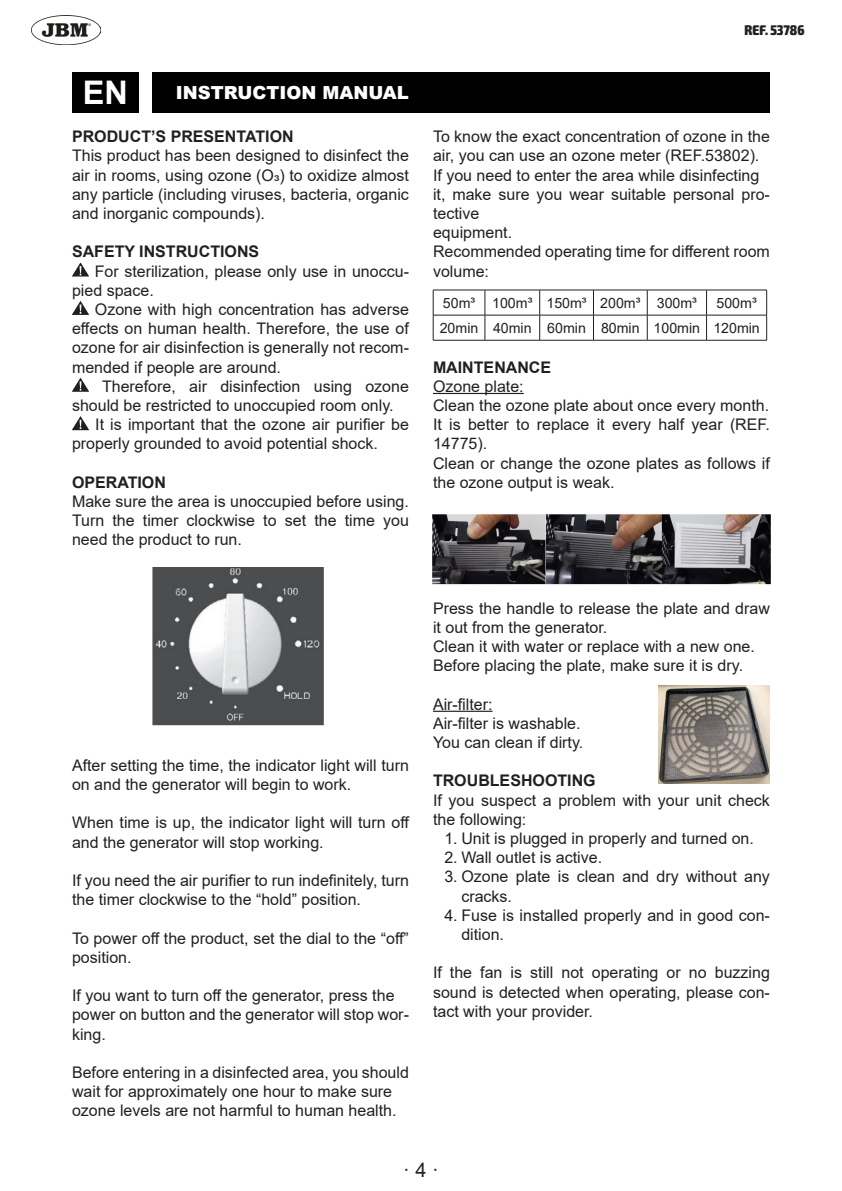
<style>
.page{position:relative;width:842px;height:1191px;background:#fff}
.page>*{position:absolute;margin:0;border:0;box-sizing:border-box;transform-origin:0 0}
.t1{font:700 32.6px "Arial";color:#fff}
.t2{font:20px "Arial";color:#231f20}
.t3{font:900 18px "Arial";color:#fff}
.Estilo_de_párrafo_3{font:16px/19.2px "Arial";color:#231f20}
.Estilo_de_párrafo_3-2{font:700 16px "Arial";color:#231f20}
.Paràgraf{font:14.2px "Arial";color:#231f20}
.t4{font:900 condensed 14px "Exo 2";color:#231f20}
</style>
<div class="page">
<img style="left:32px;top:16px;width:69px;height:28px">
<div style="left:72px;top:72px;width:67px;height:41px;background:#000"></div>
<div style="left:153px;top:72px;width:617px;height:41px;background:#000"></div>
<svg style="left:72px;top:263px;width:17px;height:13px"></svg>
<svg style="left:72px;top:301px;width:17px;height:14px"></svg>
<svg style="left:72px;top:378px;width:17px;height:14px"></svg>
<svg style="left:72px;top:416px;width:17px;height:14px"></svg>
<img style="left:152px;top:568px;width:172px;height:158px">
<hr style="left:433px;top:393px;width:91px;height:1px;background:#231f20">
<hr style="left:433px;top:710px;width:59px;height:2px;background:#231f20">
<img style="left:433px;top:514px;width:337px;height:71px">
<hr style="left:433px;top:290px;width:52px;height:1px;background:#231f20">
<hr style="left:485px;top:290px;width:55px;height:1px;background:#231f20">
<hr style="left:540px;top:290px;width:53px;height:1px;background:#231f20">
<hr style="left:593px;top:290px;width:54px;height:1px;background:#231f20">
<hr style="left:647px;top:290px;width:59px;height:1px;background:#231f20">
<hr style="left:706px;top:290px;width:61px;height:1px;background:#231f20">
<hr style="left:433px;top:315px;width:52px;height:1px;background:#231f20">
<svg style="left:433px;top:290px;width:1px;height:50px"></svg>
<hr style="left:485px;top:315px;width:55px;height:1px;background:#231f20">
<svg style="left:485px;top:290px;width:1px;height:50px"></svg>
<hr style="left:540px;top:315px;width:53px;height:1px;background:#231f20">
<svg style="left:539px;top:290px;width:1px;height:50px"></svg>
<hr style="left:593px;top:315px;width:54px;height:1px;background:#231f20">
<svg style="left:593px;top:290px;width:1px;height:50px"></svg>
<hr style="left:647px;top:315px;width:59px;height:1px;background:#231f20">
<svg style="left:647px;top:290px;width:1px;height:50px"></svg>
<hr style="left:706px;top:315px;width:61px;height:1px;background:#231f20">
<svg style="left:706px;top:290px;width:1px;height:50px"></svg>
<svg style="left:766px;top:290px;width:1px;height:50px"></svg>
<hr style="left:433px;top:340px;width:52px;height:1px;background:#231f20">
<hr style="left:485px;top:340px;width:55px;height:1px;background:#231f20">
<hr style="left:540px;top:340px;width:53px;height:1px;background:#231f20">
<hr style="left:593px;top:340px;width:54px;height:1px;background:#231f20">
<hr style="left:647px;top:340px;width:59px;height:1px;background:#231f20">
<hr style="left:706px;top:340px;width:61px;height:1px;background:#231f20">
<img style="left:658px;top:685px;width:112px;height:98px">
<p class="t1" style="left:83px;top:69px;width:47px">EN</p>
<p class="t3" style="left:176px;top:80px;width:235px">INSTRUCTION MANUAL</p>
<p class="Estilo_de_párrafo_3-2" style="left:72px;top:125px;width:223px">PRODUCT’S PRESENTATION</p>
<p class="Estilo_de_párrafo_3" style="left:72px;top:146px;width:338px;text-align:justify">This product has been designed to disinfect the air in rooms, using ozone (O3) to oxidize almost any particle (including viruses, bacteria, organic and inorganic compounds).</p>
<p class="Estilo_de_párrafo_3-2" style="left:72px;top:240px;width:189px">SAFETY INSTRUCTIONS</p>
<p class="Estilo_de_párrafo_3" style="left:72px;top:261px;width:338px;text-indent:23px">For sterilization, please only use in unoccu&shy;pied space.</p>
<p class="Estilo_de_párrafo_3" style="left:72px;top:300px;width:338px;text-align:justify;text-indent:23px">Ozone with high concentration has adverse effects on human health. Therefore, the use of ozone for air disinfection is generally not recom&shy;mended if people are around.</p>
<p class="Estilo_de_párrafo_3" style="left:72px;top:376px;width:338px;text-indent:30px">Therefore, air disinfection using ozone should be restricted to unoccupied room only.</p>
<p class="Estilo_de_párrafo_3" style="left:72px;top:415px;width:338px;text-indent:23px">It is important that the ozone air purifier be properly grounded to avoid potential shock.</p>
<p class="Estilo_de_párrafo_3-2" style="left:72px;top:471px;width:95px">OPERATION</p>
<p class="Estilo_de_párrafo_3" style="left:72px;top:492px;width:338px">Make sure the area is unoccupied before using.</p>
<p class="Estilo_de_párrafo_3" style="left:72px;top:511px;width:338px">Turn the timer clockwise to set the time you need the product to run.</p>
<p class="Estilo_de_párrafo_3" style="left:72px;top:755px;width:338px">After setting the time, the indicator light will turn on and the generator will begin to work.</p>
<p class="Estilo_de_párrafo_3" style="left:72px;top:813px;width:339px">When time is up, the indicator light will turn off and the generator will stop working.</p>
<p class="Estilo_de_párrafo_3" style="left:72px;top:870px;width:338px">If you need the air purifier to run indefinitely, turn the timer clockwise to the “hold” position.</p>
<p class="Estilo_de_párrafo_3" style="left:72px;top:928px;width:338px">To power off the product, set the dial to the “off” position.</p>
<p class="Estilo_de_párrafo_3" style="left:72px;top:986px;width:324px">If you want to turn off the generator, press the</p>
<p class="Estilo_de_párrafo_3" style="left:72px;top:1005px;width:338px">power on button and the generator will stop wor&shy;king.</p>
<p class="Estilo_de_párrafo_3" style="left:72px;top:1062px;width:338px">Before entering in a disinfected area, you should</p>
<p class="Estilo_de_párrafo_3" style="left:72px;top:1082px;width:322px">wait for approximately one hour to make sure</p>
<p class="Estilo_de_párrafo_3" style="left:72px;top:1101px;width:326px">ozone levels are not harmful to human health.</p>
<p class="t4" style="left:744px;top:21px;width:61px">REF. 53786</p>
<p class="Estilo_de_párrafo_3" style="left:433px;top:127px;width:338px">To know the exact concentration of ozone in the</p>
<p class="Estilo_de_párrafo_3" style="left:433px;top:146px;width:328px">air, you can use an ozone meter (REF.53802).</p>
<p class="Estilo_de_párrafo_3" style="left:433px;top:165px;width:328px">If you need to enter the area while disinfecting</p>
<p class="Estilo_de_párrafo_3" style="left:433px;top:184px;width:338px">it, make sure you wear suitable personal pro&shy;tective</p>
<p class="Estilo_de_párrafo_3" style="left:433px;top:223px;width:81px">equipment.</p>
<p class="Estilo_de_párrafo_3" style="left:433px;top:242px;width:338px">Recommended operating time for different room volume:</p>
<p class="Paràgraf" style="left:443px;top:293px;width:34px">50m³</p>
<p class="Paràgraf" style="left:492px;top:293px;width:42px">100m³</p>
<p class="Paràgraf" style="left:546px;top:293px;width:42px">150m³</p>
<p class="Paràgraf" style="left:600px;top:293px;width:42px">200m³</p>
<p class="Paràgraf" style="left:657px;top:293px;width:42px">300m³</p>
<p class="Paràgraf" style="left:716px;top:293px;width:42px">500m³</p>
<p class="Paràgraf" style="left:440px;top:318px;width:40px">20min</p>
<p class="Paràgraf" style="left:493px;top:318px;width:40px">40min</p>
<p class="Paràgraf" style="left:547px;top:318px;width:40px">60min</p>
<p class="Paràgraf" style="left:601px;top:318px;width:40px">80min</p>
<p class="Paràgraf" style="left:654px;top:318px;width:48px">100min</p>
<p class="Paràgraf" style="left:713px;top:318px;width:48px">120min</p>
<p class="Estilo_de_párrafo_3-2" style="left:433px;top:356px;width:120px">MAINTENANCE</p>
<p class="Estilo_de_párrafo_3" style="left:433px;top:376px;width:92px">Ozone plate:</p>
<p class="Estilo_de_párrafo_3" style="left:433px;top:396px;width:338px">Clean the ozone plate about once every month.</p>
<p class="Estilo_de_párrafo_3" style="left:433px;top:415px;width:338px">It is better to replace it every half year (REF.<br>14775).</p>
<p class="Estilo_de_párrafo_3" style="left:433px;top:453px;width:338px">Clean or change the ozone plates as follows if the ozone output is weak.</p>
<p class="Estilo_de_párrafo_3" style="left:433px;top:598px;width:338px">Press the handle to release the plate and draw it out from the generator.</p>
<p class="Estilo_de_párrafo_3" style="left:433px;top:636px;width:323px">Clean it with water or replace with a new one.</p>
<p class="Estilo_de_párrafo_3" style="left:433px;top:656px;width:312px">Before placing the plate, make sure it is dry.</p>
<p class="Estilo_de_párrafo_3" style="left:433px;top:694px;width:61px">Air-filter:</p>
<p class="Estilo_de_párrafo_3" style="left:433px;top:713px;width:149px">Air-filter is washable.</p>
<p class="Estilo_de_párrafo_3" style="left:433px;top:732px;width:152px">You can clean if dirty.</p>
<p class="Estilo_de_párrafo_3-2" style="left:433px;top:769px;width:164px">TROUBLESHOOTING</p>
<p class="Estilo_de_párrafo_3" style="left:433px;top:790px;width:338px">If you suspect a problem with your unit check the following:</p>
<p class="Estilo_de_párrafo_3" style="left:444px;top:828px;width:311px">1. Unit is plugged in properly and turned on.</p>
<p class="Estilo_de_párrafo_3" style="left:444px;top:848px;width:159px">2. Wall outlet is active.</p>
<p class="Estilo_de_párrafo_3" style="left:461px;top:867px;width:310px;text-indent:-17px">3. Ozone plate is clean and dry without any cracks.</p>
<p class="Estilo_de_párrafo_3" style="left:461px;top:905px;width:310px;text-indent:-17px">4. Fuse is installed properly and in good con&shy;dition.</p>
<p class="Estilo_de_párrafo_3" style="left:433px;top:963px;width:338px;text-align:justify">If the fan is still not operating or no buzzing sound is detected when operating, please con&shy;tact with your provider.</p>
<p class="t2" style="left:403px;top:1156px;width:37px">· 4 ·</p>
</div>
